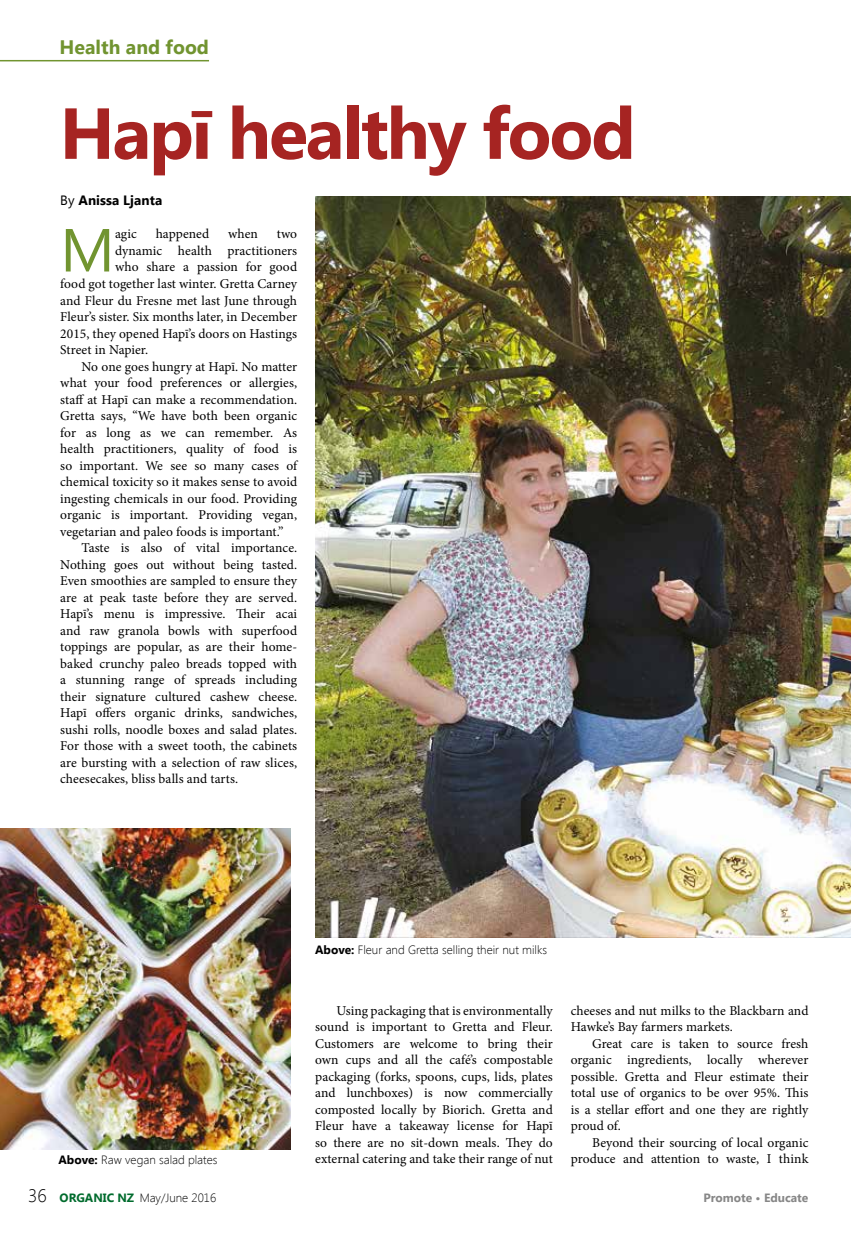
<style>
.page{position:relative;width:851px;height:1234px;background:#fff}
.page>*{position:absolute;margin:0;border:0;box-sizing:border-box;transform-origin:0 0}
.t1{font:700 72px "Segoe UI";letter-spacing:-.03em;color:#a62422}
.t2{font:60.6px "Segoe UI";color:#719430}
.t3{font:700 19.5px "Segoe UI";color:#719430}
.t4{font:13.5px/16.5px "Minion Pro";color:#000;text-align:justify}
.t5{font:700 13.5px "Segoe UI";letter-spacing:.005em;color:#000}
.t6{font:300 12px "Segoe UI";color:#000}
.t7{font:700 12px "Segoe UI";color:#878787}
.s1{font-weight:400}
.s2{font-weight:700}
.s3{font-size:18px}
.s4{font-weight:700;color:#006b2d}
</style>
<div class="page">
<hr style="left:0;top:60px;width:209px;height:1px;background:#719430">
<img style="left:315px;top:197px;width:535px;height:740px">
<img style="left:0;top:828px;width:291px;height:321px">
<h3 class="t3" style="left:60px;top:33px;width:151px">Health and food</h3>
<h1 class="t1" style="left:60px;top:82px;width:577px">Hapī healthy food</h1>
<p class="t5" style="left:60px;top:191px;width:104px"><span class="s1">By</span> Anissa Ljanta</p>
<h2 class="t2" style="left:60px;top:208px;width:56px">M</h2>
<p class="t4" style="left:115px;top:226px;width:23px">agic</p>
<p class="t4" style="left:156px;top:226px;width:55px">happened</p>
<p class="t4" style="left:228px;top:226px;width:31px">when</p>
<p class="t4" style="left:277px;top:226px;width:22px">two</p>
<p class="t4" style="left:115px;top:242px;width:183px">dynamic health practitioners</p>
<p class="t4" style="left:115px;top:259px;width:184px">who share a passion for good</p>
<p class="t4" style="left:60px;top:275px;width:238px">food got together last winter. Gretta Carney</p>
<p class="t4" style="left:60px;top:292px;width:238px">and Fleur du Fresne met last June through</p>
<p class="t4" style="left:60px;top:308px;width:238px">Fleur’s sister. Six months later, in December</p>
<p class="t4" style="left:60px;top:325px;width:238px">2015, they opened Hapī’s doors on Hastings</p>
<p class="t4" style="left:60px;top:341px;width:89px">Street in Napier.</p>
<p class="t4" style="left:82px;top:358px;width:217px">No one goes hungry at Hapī. No matter</p>
<p class="t4" style="left:60px;top:374px;width:238px">what your food preferences or allergies,</p>
<p class="t4" style="left:60px;top:391px;width:238px">staff at Hapī can make a recommendation.</p>
<p class="t4" style="left:60px;top:407px;width:238px">Gretta says, “We have both been organic</p>
<p class="t4" style="left:60px;top:424px;width:238px">for as long as we can remember. As</p>
<p class="t4" style="left:60px;top:440px;width:238px">health practitioners, quality of food is</p>
<p class="t4" style="left:60px;top:457px;width:238px">so important. We see so many cases of</p>
<p class="t4" style="left:60px;top:473px;width:238px">chemical toxicity so it makes sense to avoid</p>
<p class="t4" style="left:60px;top:490px;width:238px">ingesting chemicals in our food. Providing</p>
<p class="t4" style="left:60px;top:506px;width:238px">organic is important. Providing vegan,</p>
<p class="t4" style="left:60px;top:523px;width:225px">vegetarian and paleo foods is important.”</p>
<p class="t4" style="left:82px;top:539px;width:217px">Taste is also of vital importance.</p>
<p class="t4" style="left:60px;top:556px;width:238px">Nothing goes out without being tasted.</p>
<p class="t4" style="left:60px;top:572px;width:238px">Even smoothies are sampled to ensure they</p>
<p class="t4" style="left:60px;top:589px;width:238px">are at peak taste before they are served.</p>
<p class="t4" style="left:60px;top:605px;width:238px">Hapī’s menu is impressive. Their acai</p>
<p class="t4" style="left:60px;top:622px;width:238px">and raw granola bowls with superfood</p>
<p class="t4" style="left:60px;top:638px;width:238px">toppings are popular, as are their home-</p>
<p class="t4" style="left:60px;top:655px;width:238px">baked crunchy paleo breads topped with</p>
<p class="t4" style="left:60px;top:671px;width:238px">a stunning range of spreads including</p>
<p class="t4" style="left:60px;top:688px;width:238px">their signature cultured cashew cheese.</p>
<p class="t4" style="left:60px;top:704px;width:238px">Hapī offers organic drinks, sandwiches,</p>
<p class="t4" style="left:60px;top:721px;width:238px">sushi rolls, noodle boxes and salad plates.</p>
<p class="t4" style="left:60px;top:737px;width:238px">For those with a sweet tooth, the cabinets</p>
<p class="t4" style="left:60px;top:754px;width:238px">are bursting with a selection of raw slices,</p>
<p class="t4" style="left:60px;top:770px;width:179px">cheesecakes, bliss balls and tarts.</p>
<p class="t6" style="left:58px;top:1151px;width:160px"><span class="s2">Above:</span> Raw vegan salad plates</p>
<p class="t6" style="left:315px;top:941px;width:233px"><span class="s2">Above:</span> Fleur and Gretta selling their nut milks</p>
<p class="t4" style="left:315px;top:1001px;width:239px;text-indent:21px">Using packaging that is environmentally sound is important to Gretta and Fleur.<br>Customers are welcome to bring their own cups and all the café’s compostable packaging (forks, spoons, cups, lids, plates and lunchboxes) is now commercially composted locally by Biorich. Gretta and Fleur have a takeaway license for Hapī so there are no sit-down meals. They do external catering and take their range of nut</p>
<p class="t4" style="left:570px;top:1001px;width:239px">cheeses and nut milks to the Blackbarn and<br>Hawke’s Bay farmers markets.</p>
<p class="t4" style="left:570px;top:1034px;width:239px;text-indent:21px">Great care is taken to source fresh organic ingredients, locally wherever possible. Gretta and Fleur estimate their total use of organics to be over 95%. This is a stellar effort and one they are rightly proud of.</p>
<p class="t4" style="left:570px;top:1133px;width:239px;text-align:right">Beyond their sourcing of local organic produce and attention to waste, I think</p>
<p class="t6" style="left:28px;top:1188px;width:189px"><span class="s3">36</span> <span class="s4">ORGANIC NZ</span> May/June 2016</p>
<p class="t7" style="left:703px;top:1188px;width:106px">Promote • Educate</p>
</div>
